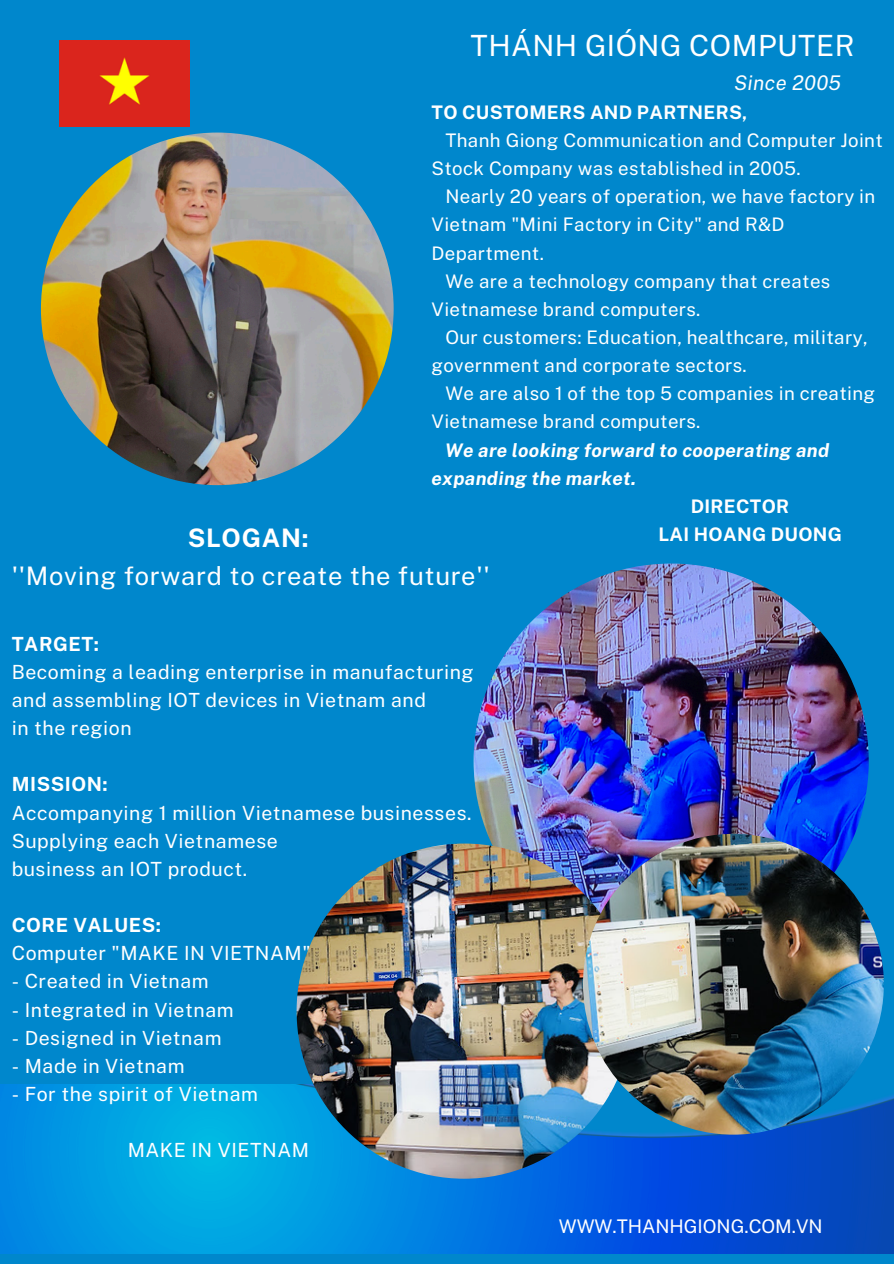
<style>
.page{position:relative;width:894px;height:1264px;background:#fff}
.page>*{position:absolute;margin:0;border:0;box-sizing:border-box;transform-origin:0 0}
.t1{font:29.25px "Public Sans";letter-spacing:.015em;color:#fff}
.t2{font:25.5px/38.2px "Public Sans";letter-spacing:.03em;color:#fff;text-align:center}
.t3{font:italic 20.25px "Public Sans";letter-spacing:.015em;color:#fff}
.t4{font:19.5px/28.2px "Public Sans";letter-spacing:.03em;color:#fff}
.t5{font:700 19.5px "Public Sans";letter-spacing:.03em;color:#fff}
.t6{font:18.75px/28.2px "Public Sans";letter-spacing:.015em;color:#fff}
.t7{font:italic 700 18.75px/28.2px "Public Sans";letter-spacing:.015em;color:#fff}
.t8{font:700 18.75px "Public Sans";letter-spacing:.015em;color:#fff}
.t9{font:18.75px "Public Sans";letter-spacing:-.005em;color:#fff}
.s1{font-weight:700}
</style>
<div class="page">
<div style="left:0;top:0;width:893px;height:1263px;background:#0087cc"></div>
<img style="left:0;top:1084px;width:893px;height:169px">
<img style="left:60px;top:40px;width:129px;height:87px">
<img style="left:41px;top:132px;width:352px;height:353px;border-radius:50%">
<img style="left:473px;top:563px;width:395px;height:395px;border-radius:50%">
<img style="left:296px;top:843px;width:335px;height:335px;border-radius:50%">
<img style="left:582px;top:833px;width:301px;height:301px;border-radius:50%">
<p class="t1" style="left:470px;top:28px;width:385px">THÁNH GIÓNG COMPUTER</p>
<p class="t3" style="left:733px;top:70px;width:108px">Since 2005</p>
<p class="t8" style="left:431px;top:101px;width:317px">TO CUSTOMERS AND PARTNERS,</p>
<p class="t6" style="left:431px;top:126px;width:452px;text-indent:14px">Thanh Giong Communication and Computer Joint<br>Stock Company was established in 2005.</p>
<p class="t6" style="left:431px;top:182px;width:445px;text-indent:14px">Nearly 20 years of operation, we have factory in<br>Vietnam "Mini Factory in City" and R&amp;D<br>Department.</p>
<p class="t6" style="left:431px;top:267px;width:400px;text-indent:14px">We are a technology company that creates<br>Vietnamese brand computers.</p>
<p class="t6" style="left:431px;top:323px;width:437px;text-indent:14px">Our customers: Education, healthcare, military, government and corporate sectors.</p>
<p class="t6" style="left:431px;top:379px;width:445px;text-indent:14px">We are also 1 of the top 5 companies in creating<br>Vietnamese brand computers.</p>
<p class="t7" style="left:431px;top:435px;width:399px;text-indent:14px">We are looking forward to cooperating and expanding the market.</p>
<p class="t8" style="left:690px;top:495px;width:100px">DIRECTOR</p>
<p class="t8" style="left:658px;top:523px;width:185px">LAI HOANG DUONG</p>
<p class="t2" style="left:12px;top:519px;width:479px"><span class="s1">SLOGAN:<br></span>''Moving forward to create the future''</p>
<p class="t5" style="left:12px;top:632px;width:89px">TARGET:</p>
<p class="t4" style="left:12px;top:657px;width:463px">Becoming a leading enterprise in manufacturing and assembling IOT devices in Vietnam and</p>
<p class="t4" style="left:12px;top:714px;width:121px">in the region</p>
<p class="t5" style="left:12px;top:772px;width:98px">MISSION:</p>
<p class="t4" style="left:12px;top:798px;width:461px">Accompanying 1 million Vietnamese businesses.</p>
<p class="t4" style="left:12px;top:826px;width:267px">Supplying each Vietnamese</p>
<p class="t4" style="left:12px;top:854px;width:237px">business an IOT product.</p>
<p class="t5" style="left:12px;top:913px;width:151px">CORE VALUES:</p>
<p class="t4" style="left:12px;top:939px;width:300px">Computer "MAKE IN VIETNAM"</p>
<p class="t4" style="left:12px;top:967px;width:198px">- Created in Vietnam</p>
<p class="t4" style="left:12px;top:995px;width:223px">- Integrated in Vietnam</p>
<p class="t4" style="left:12px;top:1023px;width:211px">- Designed in Vietnam</p>
<p class="t4" style="left:12px;top:1051px;width:174px">- Made in Vietnam</p>
<p class="t4" style="left:12px;top:1079px;width:248px">- For the spirit of Vietnam</p>
<h1 class="t4" style="left:128px;top:1135px;width:183px">MAKE IN VIETNAM</h1>
<p class="t9" style="left:558px;top:1214px;width:265px">WWW.THANHGIONG.COM.VN</p>
</div>
